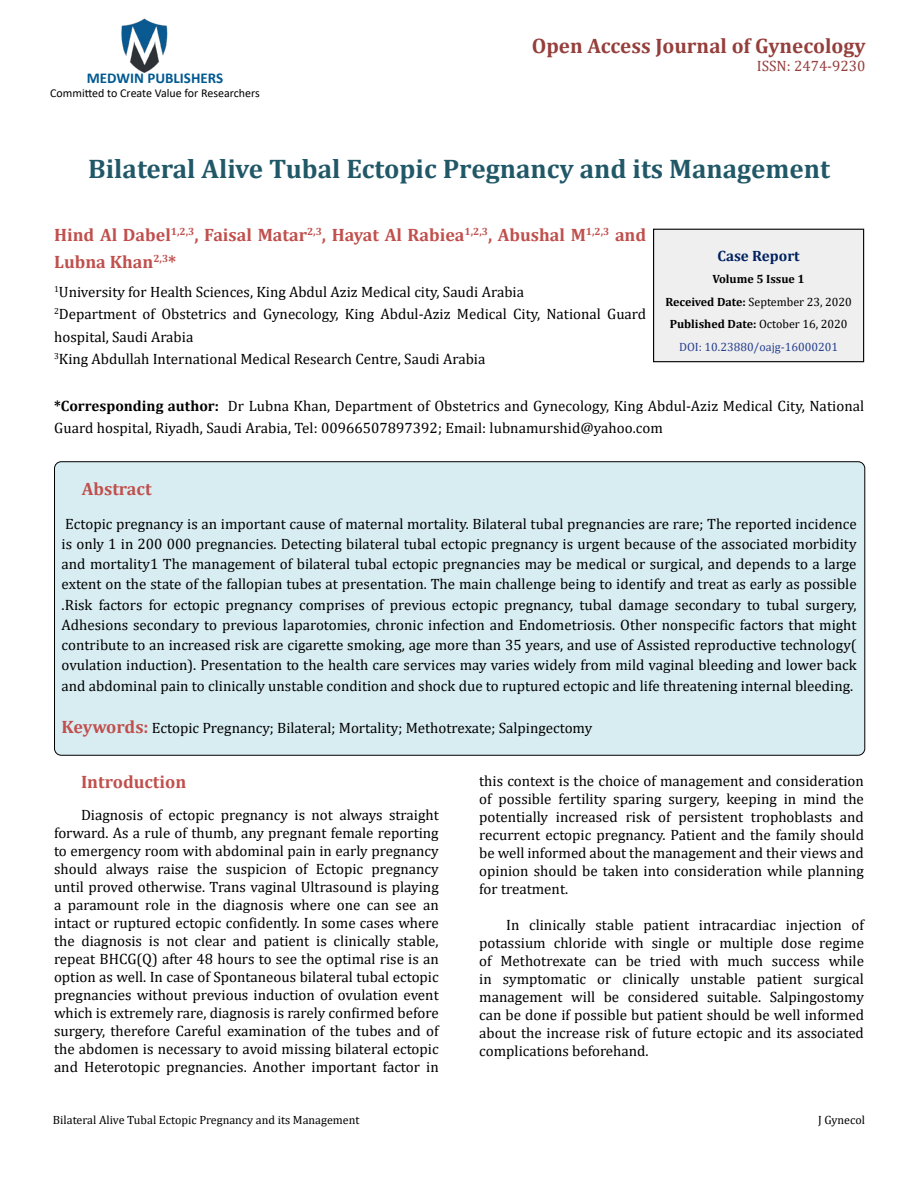
<style>
.page{position:relative;width:918px;height:1188px;background:#fff}
.page>*{position:absolute;margin:0;border:0;box-sizing:border-box;transform-origin:0 0}
.t1{font:700 27px "Cambria";color:#215868}
.t2{font:700 21px "Cambria";color:#953f3c}
.t3{font:700 18px/27px "Cambria";color:#c0504d}
.t4{font:15px/18px "Cambria";color:#000;text-align:justify}
.t5{font:700 15px "Calibri";color:#005991}
.t6{font:15px "Cambria";color:#953f3c}
.t7{font:700 15px "Cambria";color:#002060}
.t8{font:700 12px/22.5px "Cambria";color:#000;text-align:center}
.t9{font:12px "Cambria";color:#000}
.t10{font:12px "Calibri";color:#000}
.s1{font-weight:700}
.s2{font-weight:400}
.s3{font-weight:400;color:#25408f}
.s4{font-weight:700;font-size:18px;color:#c0504d}
</style>
<div class="page">
<img style="left:121px;top:18px;width:47px;height:55px">
<div style="left:654px;top:229px;width:210px;height:133px;background:#efefef"></div>
<div style="left:653px;top:229px;width:211px;height:133px;border:1px solid #000"></div>
<div style="left:55px;top:462px;width:810px;height:293px;background:#d8edf2;border-radius:7px"></div>
<p class="t5" style="left:87px;top:67px;width:138px">MEDWIN PUBLISHERS</p>
<p class="t10" style="left:50px;top:85px;width:211px">Committed to Create Value for Researchers</p>
<h2 class="t2" style="left:532px;top:31px;width:335px">Open Access Journal of Gynecology</h2>
<p class="t6" style="left:757px;top:57px;width:110px">ISSN: 2474-9230</p>
<h1 class="t1" style="left:88px;top:149px;width:743px">Bilateral Alive Tubal Ectopic Pregnancy and its Management</h1>
<p class="t3" style="left:54px;top:220px;width:594px">Hind Al Dabel<sup>1,2,3</sup>, Faisal Matar<sup>2,3</sup>, Hayat Al Rabiea<sup>1,2,3</sup>, Abushal M<sup>1,2,3</sup> and<br>Lubna Khan<sup>2,3</sup>*</p>
<p class="t4" style="left:54px;top:281px;width:594px;line-height:22.5px;text-align:left"><sup>1</sup>University for Health Sciences, King Abdul Aziz Medical city, Saudi Arabia<br><sup>2</sup>Department of Obstetrics and Gynecology, King Abdul-Aziz Medical City, National Guard hospital, Saudi Arabia<br><sup>3</sup>King Abdullah International Medical Research Centre, Saudi Arabia</p>
<p class="t4" style="left:54px;top:395px;width:812px;line-height:22.5px"><span class="s1">*Corresponding author:</span> Dr Lubna Khan, Department of Obstetrics and Gynecology, King Abdul-Aziz Medical City, National<br>Guard hospital, Riyadh, Saudi Arabia, Tel: 00966507897392; Email: lubnamurshid@yahoo.com</p>
<p class="t7" style="left:717px;top:245px;width:84px">Case Report</p>
<p class="t8" style="left:665px;top:268px;width:188px">Volume 5 Issue 1<br>Received Date: <span class="s2">September 23, 2020<br></span>Published Date: <span class="s2">October 16, 2020<br></span><span class="s3">DOI: 10.23880/oajg-16000201</span></p>
<p class="t3" style="left:82px;top:475px;width:71px">Abstract</p>
<p class="t4" style="left:62px;top:513px;width:797px;line-height:20.2px">Ectopic pregnancy is an important cause of maternal mortality. Bilateral tubal pregnancies are rare; The reported incidence is only 1 in 200 000 pregnancies. Detecting bilateral tubal ectopic pregnancy is urgent because of the associated morbidity and mortality1 The management of bilateral tubal ectopic pregnancies may be medical or surgical, and depends to a large extent on the state of the fallopian tubes at presentation. The main challenge being to identify and treat as early as possible .Risk factors for ectopic pregnancy comprises of previous ectopic pregnancy, tubal damage secondary to tubal surgery, Adhesions secondary to previous laparotomies, chronic infection and Endometriosis. Other nonspecific factors that might contribute to an increased risk are cigarette smoking, age more than 35 years, and use of Assisted reproductive technology( ovulation induction). Presentation to the health care services may varies widely from mild vaginal bleeding and lower back and abdominal pain to clinically unstable condition and shock due to ruptured ectopic and life threatening internal bleeding.</p>
<p class="t4" style="left:62px;top:718px;width:532px"><span class="s4">Keywords:</span> Ectopic Pregnancy; Bilateral; Mortality; Methotrexate; Salpingectomy</p>
<p class="t3" style="left:81px;top:768px;width:107px">Introduction</p>
<p class="t4" style="left:54px;top:806px;width:386px;text-indent:27px">Diagnosis of ectopic pregnancy is not always straight forward. As a rule of thumb, any pregnant female reporting to emergency room with abdominal pain in early pregnancy should always raise the suspicion of Ectopic pregnancy until proved otherwise. Trans vaginal Ultrasound is playing a paramount role in the diagnosis where one can see an intact or ruptured ectopic confidently. In some cases where the diagnosis is not clear and patient is clinically stable, repeat BHCG(Q) after 48 hours to see the optimal rise is an option as well. In case of Spontaneous bilateral tubal ectopic pregnancies without previous induction of ovulation event which is extremely rare, diagnosis is rarely confirmed before surgery, therefore Careful examination of the tubes and of the abdomen is necessary to avoid missing bilateral ectopic and Heterotopic pregnancies. Another important factor in</p>
<p class="t4" style="left:479px;top:772px;width:386px">this context is the choice of management and consideration of possible fertility sparing surgery, keeping in mind the potentially increased risk of persistent trophoblasts and recurrent ectopic pregnancy. Patient and the family should be well informed about the management and their views and opinion should be taken into consideration while planning for treatment.</p>
<p class="t4" style="left:479px;top:916px;width:386px;text-indent:27px">In clinically stable patient intracardiac injection of potassium chloride with single or multiple dose regime of Methotrexate can be tried with much success while in symptomatic or clinically unstable patient surgical management will be considered suitable. Salpingostomy can be done if possible but patient should be well informed about the increase risk of future ectopic and its associated complications beforehand.</p>
<p class="t9" style="left:53px;top:1113px;width:308px">Bilateral Alive Tubal Ectopic Pregnancy and its Management</p>
<p class="t9" style="left:818px;top:1113px;width:48px">J Gynecol</p>
</div>
